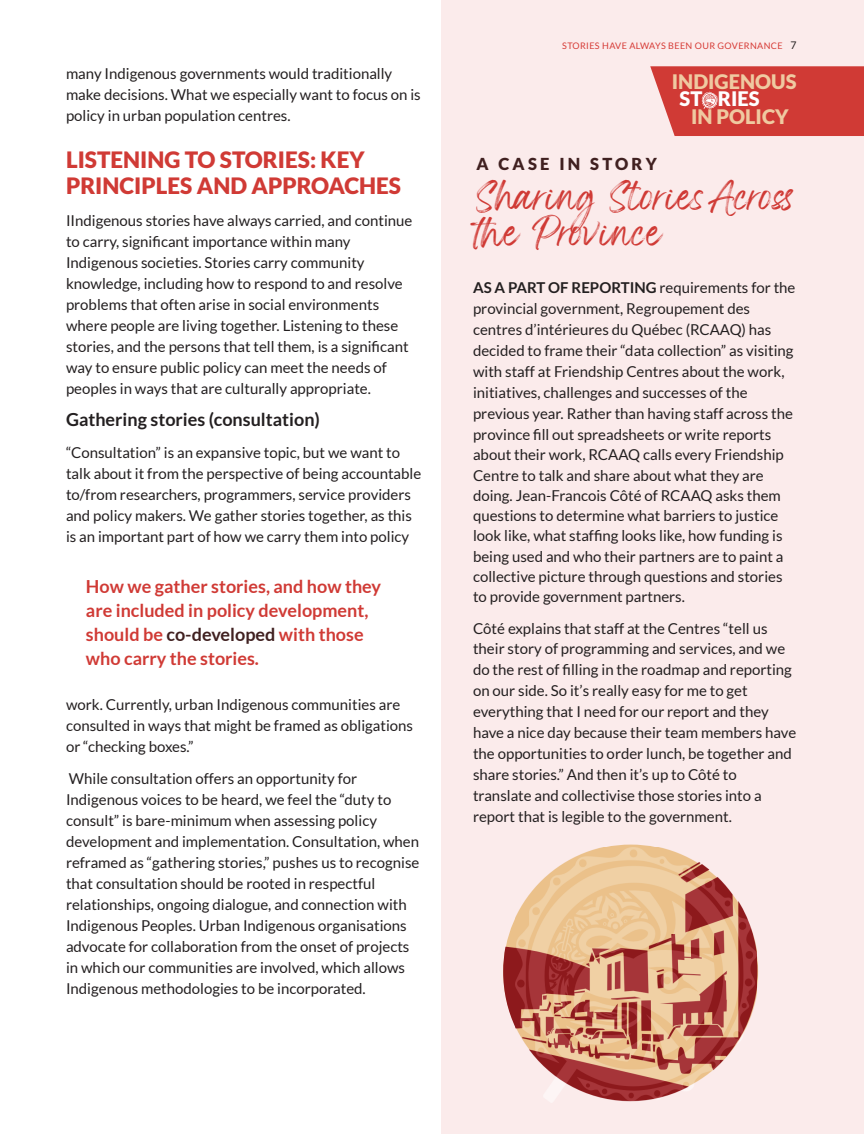
<style>
.page{position:relative;width:864px;height:1134px;background:#fff}
.page>*{position:absolute;margin:0;border:0;box-sizing:border-box;transform-origin:0 0}
.t1{font:900 22.5px/25.5px "Lato";color:#d03a35}
.t2{font:22.5px/36px "Wonderful Branding Personal Use";color:#d03a35}
.t3{font:900 19.95px "Lato";color:#efcaa1}
.t4{font:900 19.95px "Lato";color:#fff}
.t5{font:700 18px/24px "Lato";color:#d03a35}
.t6{font:700 18px "Lato";color:#231f20}
.t7{font:900 16.5px "Lato";letter-spacing:.2em;color:#402020}
.t8{font:15px/21px "Lato";color:#231f20}
.t9{font:9px "Lato";letter-spacing:.04em;color:#d63b36}
.s1{color:#402020}
.s2{font-size:10.5px;color:#231f20}
.s3{font-weight:700}
</style>
<div class="page">
<svg style="left:503px;top:863px;width:254px;height:238px;background:#dfb6b3"></svg>
<img style="left:515px;top:848px;width:241px;height:254px">
<svg style="left:650px;top:66px;width:214px;height:70px;background:#d34642"></svg>
<p class="t8" style="left:66px;top:63px;width:356px">many Indigenous governments would traditionally make decisions. What we especially want to focus on is policy in urban population centres.</p>
<h1 class="t1" style="left:66px;top:149px;width:337px">LISTENING TO STORIES: KEY<br>PRINCIPLES AND APPROACHES</h1>
<p class="t8" style="left:66px;top:210px;width:348px">IIndigenous stories have always carried, and continue to carry, significant importance within many Indigenous societies. Stories carry community knowledge, including how to respond to and resolve problems that often arise in social environments where people are living together. Listening to these stories, and the persons that tell them, is a significant way to ensure public policy can meet the needs of peoples in ways that are culturally appropriate.</p>
<p class="t6" style="left:66px;top:411px;width:255px">Gathering stories (consultation)</p>
<p class="t8" style="left:66px;top:443px;width:357px">“Consultation” is an expansive topic, but we want to talk about it from the perspective of being accountable to/from researchers, programmers, service providers and policy makers. We gather stories together, as this is an important part of how we carry them into policy</p>
<p class="t5" style="left:86px;top:576px;width:297px">How we gather stories, and how they are included in policy development, should be <span class="s1">co-developed</span> with those who carry the stories.</p>
<p class="t8" style="left:66px;top:695px;width:349px">work. Currently, urban Indigenous communities are consulted in ways that might be framed as obligations or “checking boxes.”</p>
<p class="t8" style="left:66px;top:769px;width:355px">While consultation offers an opportunity for Indigenous voices to be heard, we feel the “duty to consult” is bare-minimum when assessing policy development and implementation. Consultation, when reframed as “gathering stories,” pushes us to recognise that consultation should be rooted in respectful relationships, ongoing dialogue, and connection with Indigenous Peoples. Urban Indigenous organisations advocate for collaboration from the onset of projects in which our communities are involved, which allows Indigenous methodologies to be incorporated.</p>
<p class="t9" style="left:562px;top:42px;width:236px">STORIES HAVE ALWAYS BEEN OUR GOVERNANCE <span class="s2">7</span></p>
<h2 class="t3" style="left:672px;top:73px;width:126px">INDIGENOUS</h2>
<h2 class="t4" style="left:680px;top:90px;width:82px">ST RIES</h2>
<h2 class="t3" style="left:691px;top:108px;width:99px">IN POLICY</h2>
<p class="t7" style="left:476px;top:156px;width:182px">A CASE IN STORY</p>
<h1 class="t2" style="left:476px;top:186px;width:326px">Sharing StoriesAcross the Province</h1>
<p class="t8" style="left:473px;top:278px;width:324px;line-height:20.5px"><span class="s3">AS A PART OF REPORTING</span> requirements for the provincial government, Regroupement des centres d’intérieures du Québec (RCAAQ) has decided to frame their “data collection” as visiting with staff at Friendship Centres about the work, initiatives, challenges and successes of the previous year. Rather than having staff across the province fill out spreadsheets or write reports about their work, RCAAQ calls every Friendship Centre to talk and share about what they are doing. Jean-Francois Côté of RCAAQ asks them questions to determine what barriers to justice look like, what staffing looks like, how funding is being used and who their partners are to paint a collective picture through questions and stories to provide government partners.</p>
<p class="t8" style="left:473px;top:619px;width:325px">Côté explains that staff at the Centres “tell us their story of programming and services, and we do the rest of filling in the roadmap and reporting on our side. So it’s really easy for me to get everything that I need for our report and they have a nice day because their team members have the opportunities to order lunch, be together and share stories.” And then it’s up to Côté to translate and collectivise those stories into a report that is legible to the government.</p>
</div>
